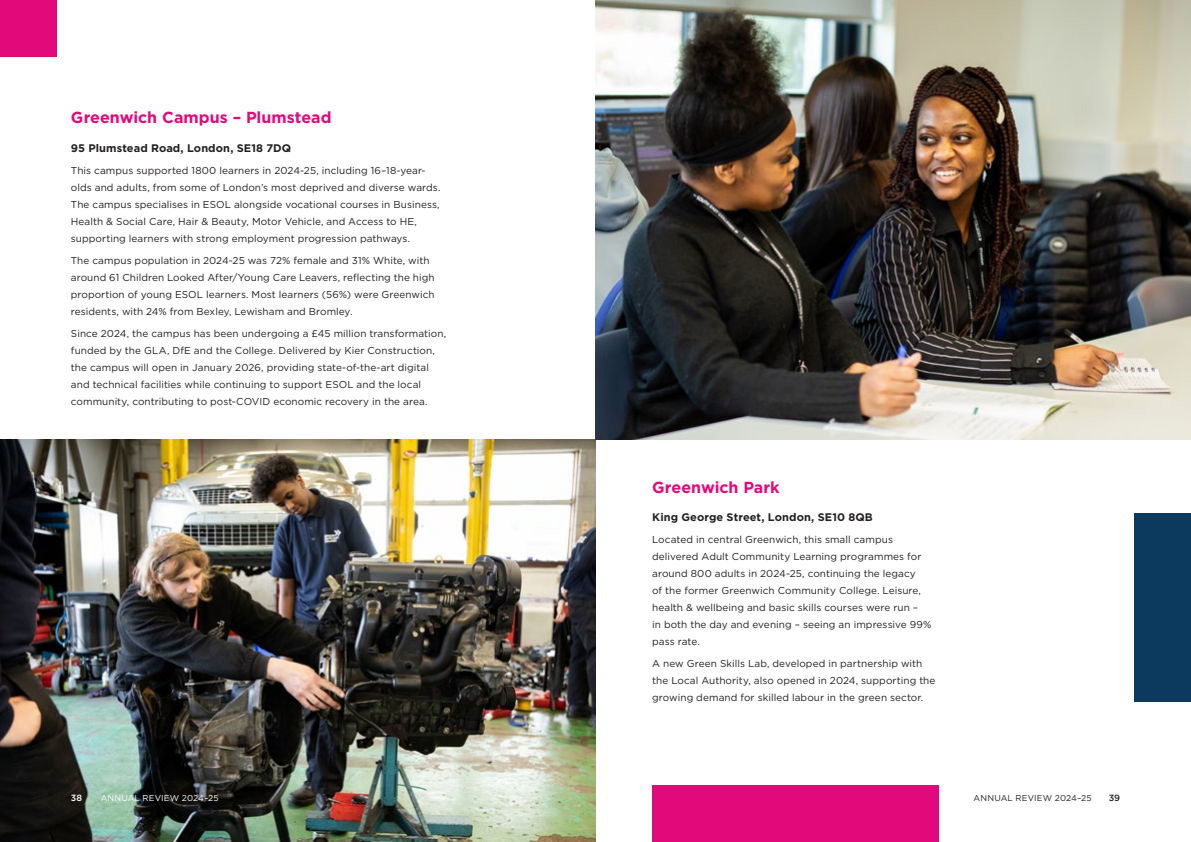
<style>
.page{position:relative;width:1191px;height:842px;background:#fff}
.page>*{position:absolute;margin:0;border:0;box-sizing:border-box;transform-origin:0 0}
.Elev_Headline{font:700 16px "Gotham";color:#e2097a}
.Elev_Body{font:700 11px "Gotham";letter-spacing:.01em;color:#231f20}
.Elev_Body-2{font:10px/17px "Gotham";letter-spacing:.005em;color:#231f20}
.t1{font:500 9px "Gotham";color:#fff}
.t2{font:500 9px "Gotham";color:#231f20}
.t3{font:8.5px "Gotham";letter-spacing:.02em;color:#fff}
.t4{font:8.5px "Gotham";letter-spacing:.02em;color:#231f20}
</style>
<div class="page">
<img style="left:0;top:439px;width:595px;height:403px">
<div style="left:652px;top:785px;width:286px;height:57px;background:#e2097a"></div>
<img style="left:595px;top:0;width:596px;height:439px">
<div style="left:1134px;top:513px;width:57px;height:188px;background:#0c3a5e"></div>
<div style="left:0;top:0;width:57px;height:57px;background:#e2097a"></div>
<p class="Elev_Headline" style="left:71px;top:107px;width:262px">Greenwich Campus – Plumstead</p>
<p class="Elev_Body" style="left:71px;top:141px;width:222px">95 Plumstead Road, London, SE18 7DQ</p>
<p class="Elev_Body-2" style="left:71px;top:161px;width:371px">This campus supported 1800 learners in 2024-25, including 16–18-year&shy;olds and adults, from some of London’s most deprived and diverse wards.<br>The campus specialises in ESOL alongside vocational courses in Business, Health &amp; Social Care, Hair &amp; Beauty, Motor Vehicle, and Access to HE, supporting learners with strong employment progression pathways.</p>
<p class="Elev_Body-2" style="left:71px;top:251px;width:365px">The campus population in 2024-25 was 72% female and 31% White, with around 61 Children Looked After/Young Care Leavers, reflecting the high proportion of young ESOL learners. Most learners (56%) were Greenwich residents, with 24% from Bexley, Lewisham and Bromley.</p>
<p class="Elev_Body-2" style="left:71px;top:324px;width:377px">Since 2024, the campus has been undergoing a £45 million transformation, funded by the GLA, DfE and the College. Delivered by Kier Construction, the campus will open in January 2026, providing state-of-the-art digital and technical facilities while continuing to support ESOL and the local community, contributing to post-COVID economic recovery in the area.</p>
<p class="Elev_Headline" style="left:652px;top:477px;width:129px">Greenwich Park</p>
<p class="Elev_Body" style="left:652px;top:510px;width:222px">King George Street, London, SE10 8QB</p>
<p class="Elev_Body-2" style="left:652px;top:531px;width:281px">Located in central Greenwich, this small campus delivered Adult Community Learning programmes for around 800 adults in 2024-25, continuing the legacy<br>of the former Greenwich Community College. Leisure, health &amp; wellbeing and basic skills courses were run –<br>in both the day and evening – seeing an impressive 99% pass rate.</p>
<p class="Elev_Body-2" style="left:652px;top:655px;width:285px">A new Green Skills Lab, developed in partnership with the Local Authority, also opened in 2024, supporting the growing demand for skilled labour in the green sector.</p>
<p class="t1" style="left:71px;top:792px;width:13px">38</p>
<p class="t3" style="left:101px;top:793px;width:120px">ANNUAL REVIEW 2024–25</p>
<p class="t4" style="left:973px;top:793px;width:120px">ANNUAL REVIEW 2024–25</p>
<p class="t2" style="left:1108px;top:792px;width:13px">39</p>
</div>
